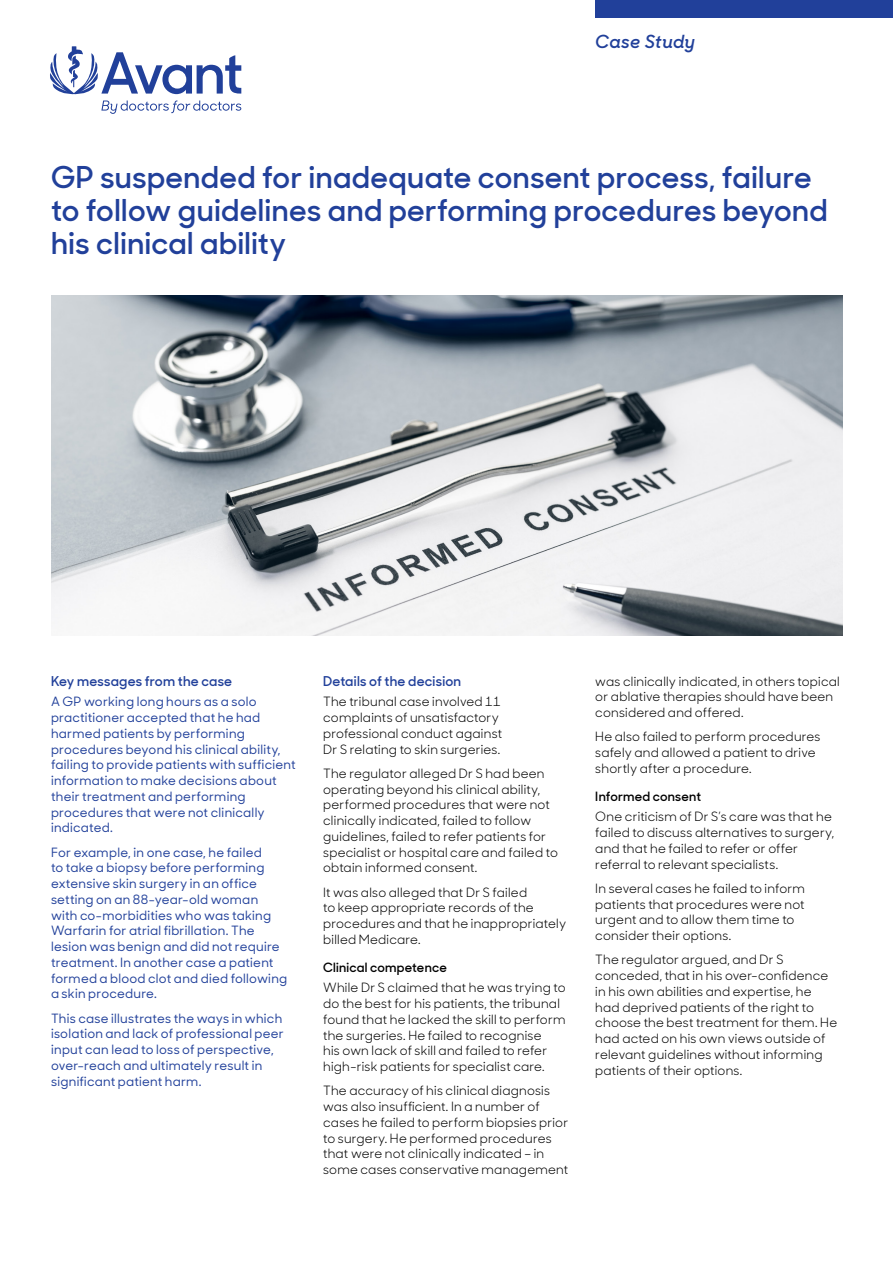
<style>
.page{position:relative;width:893px;height:1263px;background:#fff}
.page>*{position:absolute;margin:0;border:0;box-sizing:border-box;transform-origin:0 0}
.t1{font:600 30px/33px "Sharp Sans Display No 1";letter-spacing:.015em;color:#21409a}
.t2{font:italic 600 18px "Sharp Sans Display No 1";letter-spacing:.03em;color:#21409a}
.t3{font:600 13.5px "Sharp Sans Display No 1";letter-spacing:.02em;color:#21409a}
.t4{font:12.75px/15.8px "Sharp Sans Display No 1";letter-spacing:.02em;color:#000}
.t5{font:500 12.75px/15.8px "Sharp Sans Display No 1";letter-spacing:.02em;color:#21409a}
.t6{font:600 12.75px "Sharp Sans Display No 1";letter-spacing:.02em;color:#000}
</style>
<div class="page">
<div style="left:595px;top:0;width:298px;height:17px;background:#21409a"></div>
<img style="left:51px;top:296px;width:791px;height:340px">
<svg style="left:50px;top:46px;width:191px;height:49px"></svg>
<svg style="left:101px;top:101px;width:140px;height:13px"></svg>
<h2 class="t2" style="left:595px;top:26px;width:101px">Case Study</h2>
<h1 class="t1" style="left:51px;top:159px;width:778px">GP suspended for inadequate consent process, failure to follow guidelines and performing procedures beyond his clinical ability</h1>
<p class="t3" style="left:51px;top:671px;width:183px">Key messages from the case</p>
<p class="t5" style="left:51px;top:693px;width:246px">A GP working long hours as a solo practitioner accepted that he had harmed patients by performing procedures beyond his clinical ability, failing to provide patients with sufficient information to make decisions about their treatment and performing procedures that were not clinically indicated.</p>
<p class="t5" style="left:51px;top:844px;width:238px">For example, in one case, he failed<br>to take a biopsy before performing extensive skin surgery in an office setting on an 88-year-old woman with co-morbidities who was taking Warfarin for atrial fibrillation. The lesion was benign and did not require treatment. In another case a patient formed a blood clot and died following a skin procedure.</p>
<p class="t5" style="left:51px;top:1010px;width:234px">This case illustrates the ways in which isolation and lack of professional peer input can lead to loss of perspective, over-reach and ultimately result in significant patient harm.</p>
<p class="t3" style="left:323px;top:671px;width:140px">Details of the decision</p>
<p class="t4" style="left:323px;top:693px;width:181px">The tribunal case involved 11 complaints of unsatisfactory professional conduct against<br>Dr S relating to skin surgeries.</p>
<p class="t4" style="left:323px;top:764px;width:236px">The regulator alleged Dr S had been operating beyond his clinical ability, performed procedures that were not clinically indicated, failed to follow guidelines, failed to refer patients for specialist or hospital care and failed to obtain informed consent.</p>
<p class="t4" style="left:323px;top:883px;width:244px">It was also alleged that Dr S failed<br>to keep appropriate records of the procedures and that he inappropriately billed Medicare.</p>
<p class="t6" style="left:323px;top:958px;width:125px">Clinical competence</p>
<p class="t4" style="left:323px;top:979px;width:244px">While Dr S claimed that he was trying to do the best for his patients, the tribunal found that he lacked the skill to perform the surgeries. He failed to recognise<br>his own lack of skill and failed to refer high‑risk patients for specialist care.</p>
<p class="t4" style="left:323px;top:1082px;width:247px">The accuracy of his clinical diagnosis was also insufficient. In a number of cases he failed to perform biopsies prior to surgery. He performed procedures that were not clinically indicated – in some cases conservative management</p>
<p class="t4" style="left:595px;top:672px;width:246px">was clinically indicated, in others topical or ablative therapies should have been considered and offered.</p>
<p class="t4" style="left:595px;top:728px;width:227px">He also failed to perform procedures safely and allowed a patient to drive shortly after a procedure.</p>
<p class="t6" style="left:595px;top:787px;width:107px">Informed consent</p>
<p class="t4" style="left:595px;top:808px;width:240px">One criticism of Dr S’s care was that he failed to discuss alternatives to surgery, and that he failed to refer or offer referral to relevant specialists.</p>
<p class="t4" style="left:595px;top:879px;width:211px">In several cases he failed to inform patients that procedures were not urgent and to allow them time to consider their options.</p>
<p class="t4" style="left:595px;top:951px;width:243px">The regulator argued, and Dr S conceded, that in his over-confidence in his own abilities and expertise, he had deprived patients of the right to choose the best treatment for them. He had acted on his own views outside of relevant guidelines without informing patients of their options.</p>
</div>
